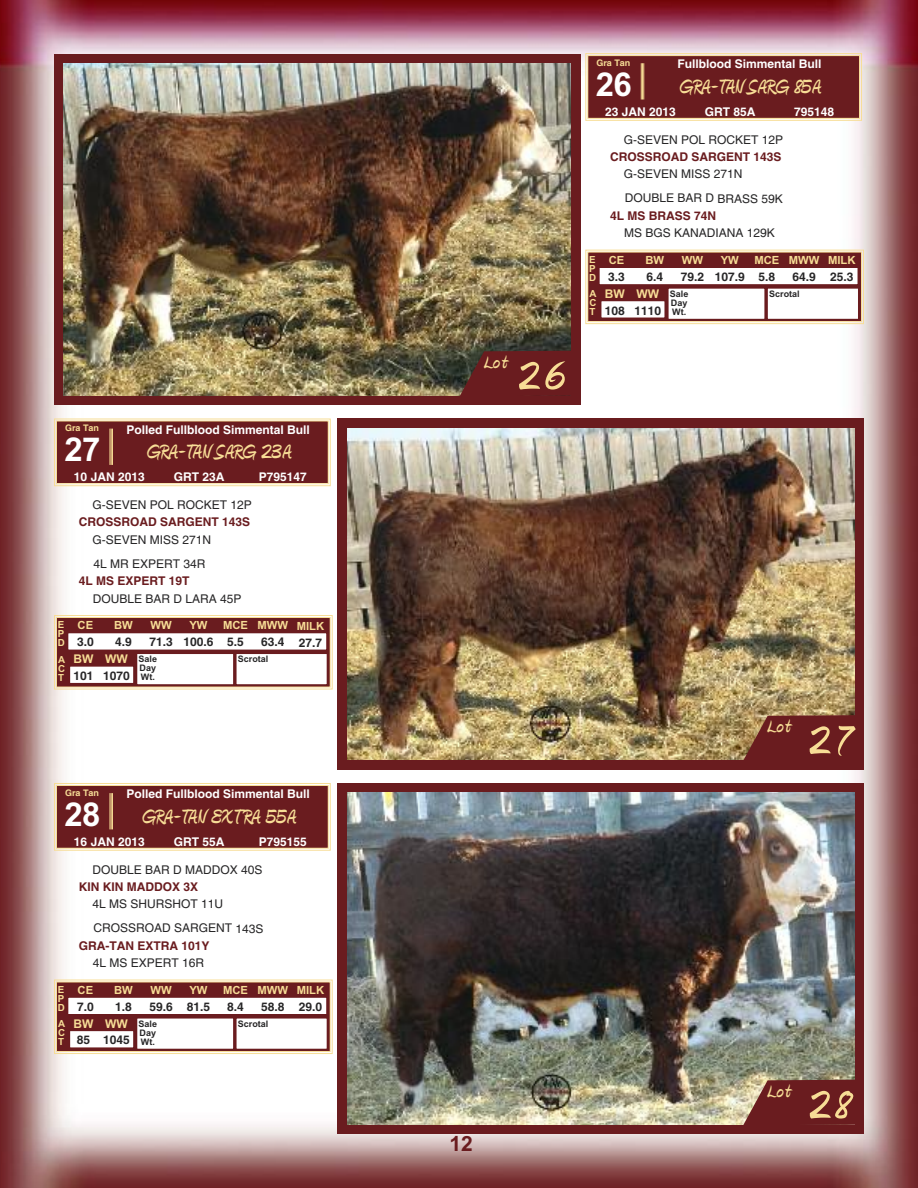
<style>
.page{position:relative;width:918px;height:1188px;background:#fff}
.page>*{position:absolute;margin:0;border:0;box-sizing:border-box;transform-origin:0 0}
.t1{font:700 54px "Amienne";color:#f7dd96}
.t2{font:700 33px "Arial";color:#fff}
.t3{font:700 27px "Amienne";color:#f7dd96}
.t4{font:700 24px "Amienne";letter-spacing:.055em;color:#f7dd96}
.t5{font:700 21px "Arial";color:#6a1c1f}
.t6{font:12px "Helvetica";color:#272627}
.t7{font:700 12px "Helvetica";color:#fff}
.t8{font:700 12px "Helvetica";color:#272627}
.t9{font:700 12px "Helvetica";color:#6a1c1f}
.t10{font:700 12px "Arial";color:#f7dd96}
.t11{font:700 11.25px "Arial";color:#f7dd96}
.t12{font:700 9.75px/9px "Arial";color:#f7dd96;text-align:justify}
.t13{font:700 9px/9px "Arial";color:#272627;text-align:justify}
.t14{font:700 9px "Helvetica";color:#f7dd96}
</style>
<div class="page">
<img style="left:0;top:0;width:918px;height:1188px">
<img style="left:338px;top:418px;width:526px;height:352px">
<div style="left:57px;top:422px;width:271px;height:61px;background:#6a1c1f"></div>
<div style="left:54px;top:418px;width:277px;height:68px;border:1px solid #f7dd96"></div>
<div style="left:56px;top:420px;width:273px;height:64px;border:1px solid #f7dd96"></div>
<div style="left:57px;top:618px;width:273px;height:69px;background:#6a1c1f"></div>
<div style="left:54px;top:615px;width:279px;height:75px;border:1px solid #f7dd96"></div>
<div style="left:56px;top:617px;width:275px;height:71px;border:1px solid #f7dd96"></div>
<div style="left:68px;top:633px;width:258px;height:17px;background:#fff"></div>
<div style="left:67px;top:632px;width:260px;height:18px;border:1px solid #6a1c1f"></div>
<div style="left:70px;top:667px;width:63px;height:16px;background:#fff"></div>
<div style="left:69px;top:666px;width:65px;height:18px;border:1px solid #6a1c1f"></div>
<div style="left:137px;top:654px;width:96px;height:30px;background:#fff"></div>
<div style="left:136px;top:653px;width:98px;height:32px;border:1px solid #6a1c1f"></div>
<div style="left:236px;top:654px;width:91px;height:30px;background:#fff"></div>
<div style="left:236px;top:653px;width:92px;height:32px;border:1px solid #6a1c1f"></div>
<hr style="left:112px;top:429px;width:1px;height:36px;background:#f7dd96">
<hr style="left:111px;top:429px;width:1px;height:36px;background:#f7dd96">
<hr style="left:110px;top:429px;width:1px;height:36px;background:#f7dd96">
<img style="left:54px;top:54px;width:526px;height:351px">
<div style="left:588px;top:56px;width:271px;height:62px;background:#6a1c1f"></div>
<div style="left:585px;top:53px;width:277px;height:68px;border:1px solid #f7dd96"></div>
<div style="left:587px;top:55px;width:273px;height:64px;border:1px solid #f7dd96"></div>
<div style="left:588px;top:253px;width:273px;height:68px;background:#6a1c1f"></div>
<div style="left:585px;top:250px;width:279px;height:74px;border:1px solid #f7dd96"></div>
<div style="left:587px;top:252px;width:275px;height:70px;border:1px solid #f7dd96"></div>
<div style="left:600px;top:268px;width:258px;height:16px;background:#fff"></div>
<div style="left:599px;top:267px;width:259px;height:18px;border:1px solid #6a1c1f"></div>
<div style="left:601px;top:301px;width:64px;height:17px;background:#fff"></div>
<div style="left:601px;top:300px;width:64px;height:18px;border:1px solid #6a1c1f"></div>
<div style="left:668px;top:289px;width:97px;height:30px;background:#fff"></div>
<div style="left:668px;top:288px;width:97px;height:32px;border:1px solid #6a1c1f"></div>
<div style="left:768px;top:289px;width:90px;height:30px;background:#fff"></div>
<div style="left:767px;top:288px;width:92px;height:32px;border:1px solid #6a1c1f"></div>
<hr style="left:644px;top:63px;width:1px;height:37px;background:#f7dd96">
<hr style="left:642px;top:63px;width:1px;height:37px;background:#f7dd96">
<hr style="left:641px;top:63px;width:1px;height:37px;background:#f7dd96">
<img style="left:338px;top:783px;width:526px;height:351px">
<div style="left:57px;top:786px;width:271px;height:62px;background:#6a1c1f"></div>
<div style="left:54px;top:783px;width:277px;height:68px;border:1px solid #f7dd96"></div>
<div style="left:56px;top:785px;width:273px;height:64px;border:1px solid #f7dd96"></div>
<div style="left:57px;top:983px;width:273px;height:68px;background:#6a1c1f"></div>
<div style="left:54px;top:980px;width:279px;height:74px;border:1px solid #f7dd96"></div>
<div style="left:56px;top:982px;width:275px;height:70px;border:1px solid #f7dd96"></div>
<div style="left:68px;top:998px;width:258px;height:16px;background:#fff"></div>
<div style="left:67px;top:997px;width:260px;height:18px;border:1px solid #6a1c1f"></div>
<div style="left:70px;top:1031px;width:63px;height:17px;background:#fff"></div>
<div style="left:69px;top:1030px;width:65px;height:18px;border:1px solid #6a1c1f"></div>
<div style="left:137px;top:1018px;width:96px;height:31px;background:#fff"></div>
<div style="left:136px;top:1018px;width:98px;height:32px;border:1px solid #6a1c1f"></div>
<div style="left:236px;top:1018px;width:91px;height:31px;background:#fff"></div>
<div style="left:236px;top:1018px;width:92px;height:32px;border:1px solid #6a1c1f"></div>
<hr style="left:112px;top:793px;width:1px;height:36px;background:#f7dd96">
<hr style="left:111px;top:793px;width:1px;height:36px;background:#f7dd96">
<hr style="left:110px;top:793px;width:1px;height:36px;background:#f7dd96">
<p class="t14" style="left:65px;top:423px;width:36px">Gra Tan</p>
<h2 class="t2" style="left:65px;top:430px;width:37px">27</h2>
<p class="t7" style="left:127px;top:423px;width:185px">Polled Fullblood Simmental Bull</p>
<p class="t7" style="left:174px;top:470px;width:52px">GRT 23A</p>
<p class="t7" style="left:259px;top:470px;width:50px">P795147</p>
<h3 class="t3" style="left:145px;top:439px;width:147px">GRA-TAN SARG 23A</h3>
<p class="t7" style="left:74px;top:470px;width:72px">10 JAN 2013</p>
<p class="t6" style="left:92px;top:498px;width:161px">G-SEVEN POL ROCKET 12P</p>
<p class="t6" style="left:92px;top:532px;width:120px">G-SEVEN MISS 271N</p>
<p class="t9" style="left:79px;top:574px;width:112px">4L MS EXPERT 19T</p>
<p class="t9" style="left:79px;top:515px;width:173px">CROSSROAD SARGENT 143S</p>
<p class="t6" style="left:93px;top:557px;width:114px">4L MR EXPERT 34R</p>
<p class="t6" style="left:93px;top:592px;width:150px">DOUBLE BAR D LARA 45P</p>
<p class="t12" style="left:58px;top:621px;width:9px">E P D</p>
<p class="t11" style="left:78px;top:619px;width:17px">CE</p>
<p class="t11" style="left:114px;top:619px;width:20px">BW</p>
<p class="t11" style="left:151px;top:619px;width:23px">WW</p>
<p class="t11" style="left:189px;top:619px;width:20px">YW</p>
<p class="t11" style="left:223px;top:619px;width:66px">MCE MWW</p>
<p class="t11" style="left:297px;top:619px;width:29px">MILK</p>
<p class="t8" style="left:77px;top:635px;width:18px">3.0</p>
<p class="t8" style="left:115px;top:635px;width:18px">4.9</p>
<p class="t8" style="left:150px;top:635px;width:96px">71.3 100.6 5.5</p>
<p class="t8" style="left:261px;top:635px;width:63px">63.4 27.7</p>
<p class="t10" style="left:74px;top:652px;width:56px">BW WW</p>
<p class="t8" style="left:74px;top:669px;width:58px">101 1070</p>
<p class="t12" style="left:58px;top:655px;width:9px">A C T</p>
<p class="t13" style="left:139px;top:655px;width:20px">Sale Day Wt.</p>
<p class="t13" style="left:238px;top:655px;width:32px">Scrotal</p>
<p class="t14" style="left:65px;top:787px;width:36px">Gra Tan</p>
<h2 class="t2" style="left:65px;top:795px;width:37px">28</h2>
<p class="t7" style="left:127px;top:787px;width:185px">Polled Fullblood Simmental Bull</p>
<p class="t7" style="left:174px;top:834px;width:52px">GRT 55A</p>
<p class="t7" style="left:259px;top:834px;width:50px">P795155</p>
<h3 class="t3" style="left:141px;top:804px;width:157px">GRA-TAN EXTRA 55A</h3>
<p class="t7" style="left:74px;top:834px;width:72px">16 JAN 2013</p>
<p class="t6" style="left:92px;top:862px;width:172px">DOUBLE BAR D MADDOX 40S</p>
<p class="t6" style="left:92px;top:897px;width:132px">4L MS SHURSHOT 11U</p>
<p class="t9" style="left:79px;top:938px;width:132px">GRA-TAN EXTRA 101Y</p>
<p class="t9" style="left:79px;top:880px;width:121px">KIN KIN MADDOX 3X</p>
<p class="t6" style="left:93px;top:921px;width:172px">CROSSROAD SARGENT 143S</p>
<p class="t6" style="left:93px;top:956px;width:113px">4L MS EXPERT 16R</p>
<p class="t12" style="left:58px;top:985px;width:9px">E P D</p>
<p class="t11" style="left:78px;top:983px;width:17px">CE</p>
<p class="t11" style="left:114px;top:983px;width:20px">BW</p>
<p class="t11" style="left:151px;top:983px;width:23px">WW</p>
<p class="t11" style="left:189px;top:983px;width:20px">YW</p>
<p class="t11" style="left:223px;top:983px;width:66px">MCE MWW</p>
<p class="t11" style="left:297px;top:984px;width:29px">MILK</p>
<p class="t8" style="left:77px;top:999px;width:18px">7.0</p>
<p class="t8" style="left:115px;top:999px;width:18px">1.8</p>
<p class="t8" style="left:150px;top:999px;width:62px">59.6 81.5</p>
<p class="t8" style="left:227px;top:999px;width:18px">8.4</p>
<p class="t8" style="left:261px;top:1000px;width:63px">58.8 29.0</p>
<p class="t10" style="left:74px;top:1017px;width:56px">BW WW</p>
<p class="t8" style="left:77px;top:1033px;width:54px">85 1045</p>
<p class="t12" style="left:58px;top:1019px;width:9px">A C T</p>
<p class="t13" style="left:139px;top:1019px;width:20px">Sale Day Wt.</p>
<p class="t13" style="left:238px;top:1019px;width:32px">Scrotal</p>
<h3 class="t4" style="left:484px;top:351px;width:24px">Lot</h3>
<h1 class="t1" style="left:519px;top:351px;width:48px">26</h1>
<p class="t14" style="left:596px;top:57px;width:36px">Gra Tan</p>
<h2 class="t2" style="left:596px;top:65px;width:37px">26</h2>
<p class="t7" style="left:677px;top:57px;width:146px">Fullblood Simmental Bull</p>
<p class="t7" style="left:705px;top:105px;width:52px">GRT 85A</p>
<p class="t7" style="left:794px;top:105px;width:42px">795148</p>
<h3 class="t3" style="left:678px;top:74px;width:144px">GRA-TAN SARG 85A</h3>
<p class="t7" style="left:605px;top:105px;width:72px">23 JAN 2013</p>
<p class="t6" style="left:624px;top:132px;width:161px">G-SEVEN POL ROCKET 12P</p>
<p class="t6" style="left:624px;top:167px;width:120px">G-SEVEN MISS 271N</p>
<p class="t9" style="left:610px;top:209px;width:108px">4L MS BRASS 74N</p>
<p class="t9" style="left:610px;top:150px;width:173px">CROSSROAD SARGENT 143S</p>
<p class="t6" style="left:625px;top:191px;width:160px">DOUBLE BAR D BRASS 59K</p>
<p class="t6" style="left:624px;top:226px;width:152px">MS BGS KANADIANA 129K</p>
<p class="t12" style="left:589px;top:255px;width:9px">E P D</p>
<p class="t11" style="left:609px;top:253px;width:17px">CE</p>
<p class="t11" style="left:646px;top:253px;width:20px">BW</p>
<p class="t11" style="left:682px;top:253px;width:23px">WW</p>
<p class="t11" style="left:721px;top:253px;width:20px">YW</p>
<p class="t11" style="left:754px;top:253px;width:66px">MCE MWW</p>
<p class="t11" style="left:828px;top:254px;width:29px">MILK</p>
<p class="t8" style="left:608px;top:270px;width:18px">3.3</p>
<p class="t8" style="left:647px;top:270px;width:18px">6.4</p>
<p class="t8" style="left:681px;top:270px;width:96px">79.2 107.9 5.8</p>
<p class="t8" style="left:792px;top:270px;width:63px">64.9 25.3</p>
<p class="t10" style="left:605px;top:287px;width:56px">BW WW</p>
<p class="t8" style="left:605px;top:303px;width:58px">108 1110</p>
<p class="t12" style="left:589px;top:289px;width:9px">A C T</p>
<p class="t13" style="left:670px;top:289px;width:20px">Sale Day Wt.</p>
<p class="t13" style="left:769px;top:289px;width:32px">Scrotal</p>
<h3 class="t5" style="left:449px;top:1131px;width:25px">12</h3>
<h3 class="t4" style="left:767px;top:716px;width:24px">Lot</h3>
<h1 class="t1" style="left:809px;top:716px;width:40px">27</h1>
<h3 class="t4" style="left:767px;top:1080px;width:24px">Lot</h3>
<h1 class="t1" style="left:810px;top:1080px;width:40px">28</h1>
</div>
